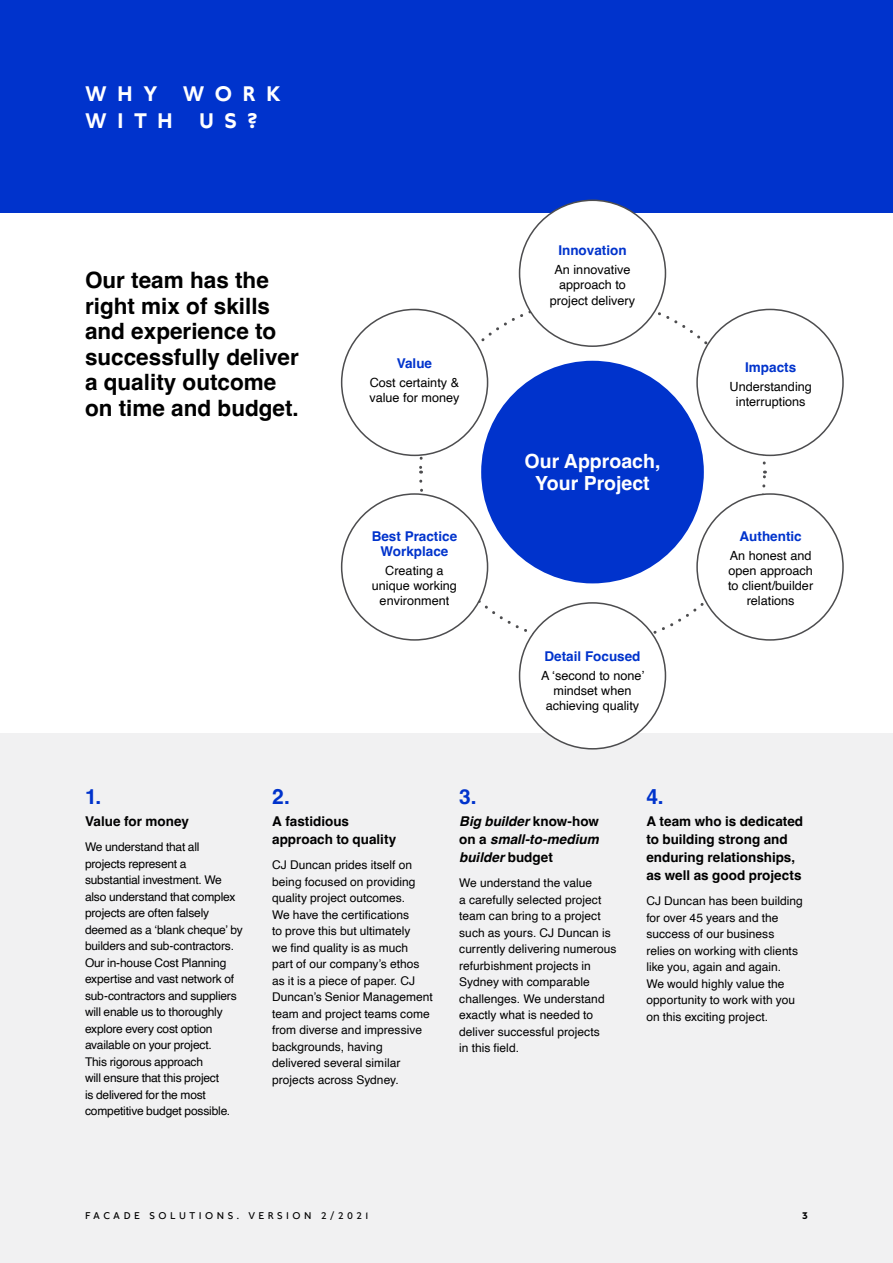
<style>
.page{position:relative;width:893px;height:1263px;background:#fff}
.page>*{position:absolute;margin:0;border:0;box-sizing:border-box;transform-origin:0 0}
.t1{font:700 22.5px/25.5px "Helvetica";color:#000}
.t2{font:700 21px/27px "Lynstone";letter-spacing:.5em;color:#fff}
.t3{font:700 21px "Helvetica";color:#03c}
.t4{font:700 19.5px/22.5px "Helvetica";color:#fff;text-align:center}
.t5{font:700 13.5px/18px "Helvetica";color:#000}
.t6{font:700 13.5px/15.1px "Helvetica";color:#03c;text-align:center}
.t7{font:italic 700 13.5px/18px "Helvetica";color:#000;text-align:justify}
.t8{font:12.6px/15.1px "Helvetica";color:#000;text-align:center}
.t9{font:12px/16.5px "Helvetica";color:#000}
.t10{font:9.75px "Lynstone";letter-spacing:.36em;color:#000}
.t11{font:700 9.75px "Lynstone";color:#000}
.s1{font-style:normal}
</style>
<div class="page">
<div style="left:0;top:0;width:893px;height:213px;background:#03c"></div>
<div style="left:0;top:733px;width:893px;height:530px;background:#f1f1f2"></div>
<svg style="left:418px;top:297px;width:349px;height:350px"></svg>
<div style="left:481px;top:361px;width:223px;height:222px;background:#03c;border-radius:50%"></div>
<div style="left:520px;top:200px;width:145px;height:146px;background:#fff;border-radius:50%"></div>
<div style="left:342px;top:309px;width:146px;height:146px;background:#fff;border-radius:50%"></div>
<div style="left:342px;top:494px;width:146px;height:146px;background:#fff;border-radius:50%"></div>
<div style="left:697px;top:309px;width:146px;height:146px;background:#fff;border-radius:50%"></div>
<div style="left:697px;top:494px;width:146px;height:146px;background:#fff;border-radius:50%"></div>
<div style="left:520px;top:603px;width:145px;height:146px;background:#fff;border-radius:50%"></div>
<h2 class="t2" style="left:85px;top:81px;width:197px">WHY WORK<br>WITH US?</h2>
<h1 class="t1" style="left:85px;top:270px;width:215px">Our team has the right mix of skills and experience to successfully deliver a quality outcome on time and budget.</h1>
<p class="t6" style="left:397px;top:357px;width:37px">Value</p>
<p class="t8" style="left:369px;top:375px;width:92px;text-align:left">Cost certainty &amp; value for money</p>
<p class="t6" style="left:372px;top:530px;width:87px">Best Practice<br>Workplace</p>
<p class="t8" style="left:372px;top:563px;width:87px">Creating a unique working environment</p>
<p class="t6" style="left:558px;top:245px;width:70px">Innovation</p>
<p class="t8" style="left:550px;top:263px;width:87px">An innovative approach to project delivery</p>
<h3 class="t4" style="left:525px;top:452px;width:137px">Our Approach,<br>Your Project</h3>
<p class="t6" style="left:544px;top:650px;width:98px">Detail Focused</p>
<p class="t8" style="left:541px;top:668px;width:105px">A ‘second to none’ mindset when achieving quality</p>
<p class="t6" style="left:745px;top:361px;width:53px">Impacts</p>
<p class="t8" style="left:730px;top:379px;width:84px">Understanding interruptions</p>
<p class="t6" style="left:739px;top:530px;width:64px">Authentic</p>
<p class="t8" style="left:728px;top:548px;width:87px">An honest and open approach to client/builder relations</p>
<h2 class="t3" style="left:85px;top:784px;width:18px">1.</h2>
<p class="t5" style="left:85px;top:814px;width:105px">Value for money</p>
<p class="t9" style="left:85px;top:839px;width:159px">We understand that all projects represent a substantial investment. We also understand that complex projects are often falsely deemed as a ‘blank cheque’ by builders and sub-contractors.<br>Our in-house Cost Planning expertise and vast network of sub-contractors and suppliers will enable us to thoroughly explore every cost option available on your project.<br>This rigorous approach<br>will ensure that this project<br>is delivered for the most competitive budget possible.</p>
<h2 class="t3" style="left:272px;top:784px;width:19px">2.</h2>
<p class="t5" style="left:272px;top:814px;width:126px">A fastidious approach to quality</p>
<p class="t9" style="left:272px;top:857px;width:162px">CJ Duncan prides itself on being focused on providing quality project outcomes.<br>We have the certifications<br>to prove this but ultimately<br>we find quality is as much<br>part of our company’s ethos as it is a piece of paper. CJ<br>Duncan’s Senior Management team and project teams come from diverse and impressive backgrounds, having delivered several similar projects across Sydney.</p>
<h2 class="t3" style="left:459px;top:784px;width:19px">3.</h2>
<p class="t7" style="left:459px;top:814px;width:141px">Big builder <span class="s1">know-how on a</span> small-to-medium builder <span class="s1">budget</span></p>
<p class="t9" style="left:459px;top:875px;width:159px">We understand the value<br>a carefully selected project team can bring to a project such as yours. CJ Duncan is currently delivering numerous refurbishment projects in<br>Sydney with comparable challenges. We understand exactly what is needed to deliver successful projects<br>in this field.</p>
<h2 class="t3" style="left:646px;top:784px;width:19px">4.</h2>
<p class="t5" style="left:646px;top:814px;width:158px">A team who is dedicated to building strong and enduring relationships, as well as good projects</p>
<p class="t9" style="left:646px;top:893px;width:158px">CJ Duncan has been building for over 45 years and the success of our business relies on working with clients like you, again and again.<br>We would highly value the opportunity to work with you on this exciting project.</p>
<p class="t10" style="left:85px;top:1210px;width:285px">FACADE SOLUTIONS. VERSION 2/2021</p>
<p class="t11" style="left:803px;top:1210px;width:7px">3</p>
</div>
